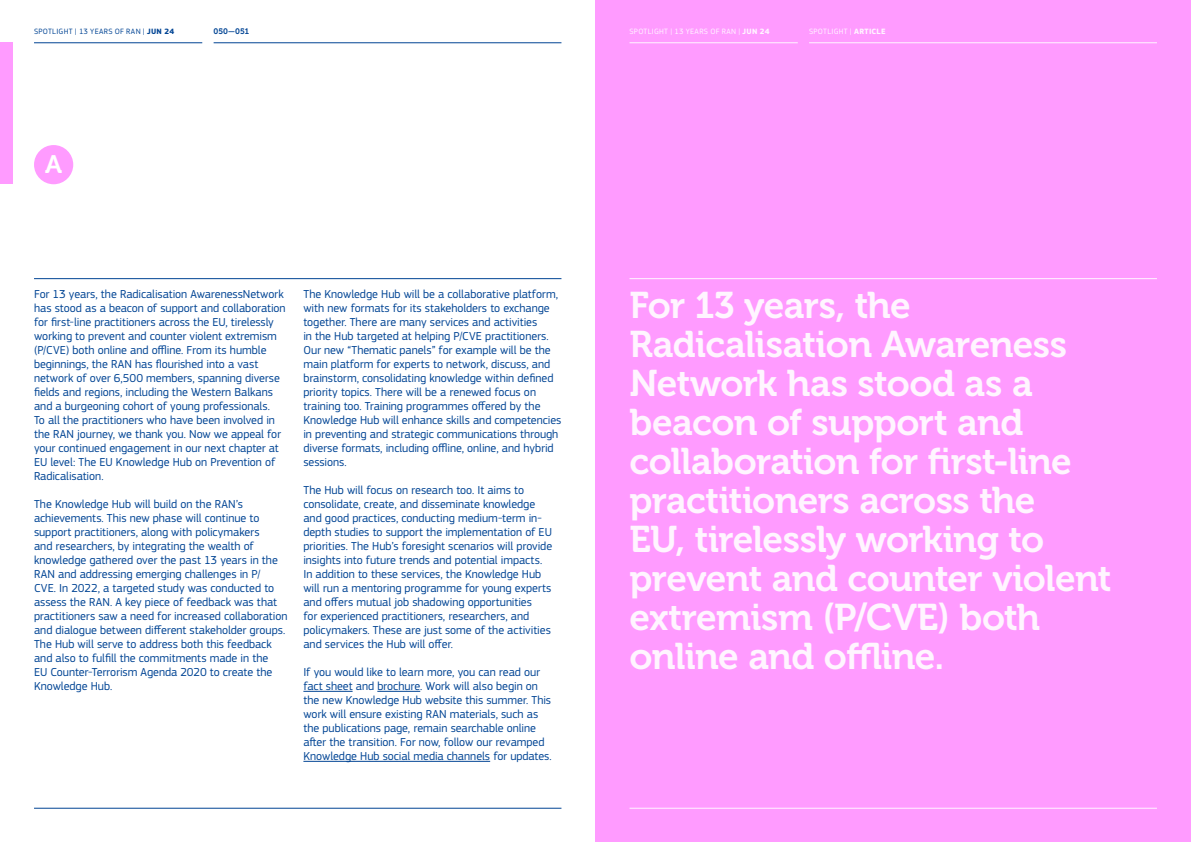
<style>
.page{position:relative;width:1191px;height:842px;background:#fff}
.page>*{position:absolute;margin:0;border:0;box-sizing:border-box;transform-origin:0 0}
.t1{font:37px/39px "Museo 700";letter-spacing:-.02em;color:#fff5ff}
.t2{font:25.2px "Museo 700";color:#fff}
.t3{font:12px/14px "EC Square Sans Pro";letter-spacing:-.005em;color:#004494}
.t4{font:8px "EC Square Sans Pro";letter-spacing:.035em;color:#fff5ff}
.t5{font:8px "EC Square Sans Pro";letter-spacing:.04em;color:#004494}
.t6{font:8px "Museo 700";color:#004494}
.s1{font-weight:700}
</style>
<div class="page">
<div style="left:595px;top:0;width:596px;height:842px;background:#ff9bff"></div>
<hr style="left:809px;top:43px;width:348px;height:1px;background:#fff5ff">
<hr style="left:629px;top:43px;width:168px;height:1px;background:#fff5ff">
<hr style="left:214px;top:43px;width:347px;height:1px;background:#004494">
<hr style="left:34px;top:43px;width:168px;height:1px;background:#004494">
<div style="left:0;top:43px;width:13px;height:141px;background:#ff9bff"></div>
<div style="left:34px;top:145px;width:39px;height:39px;background:#ff9bff;border-radius:50%"></div>
<hr style="left:629px;top:808px;width:528px;height:1px;background:#fff5ff">
<hr style="left:34px;top:808px;width:527px;height:1px;background:#004494">
<hr style="left:629px;top:278px;width:528px;height:1px;background:#fff5ff">
<hr style="left:34px;top:278px;width:527px;height:1px;background:#004494">
<hr style="left:303px;top:691px;width:49px;height:1px;background:#004494">
<hr style="left:377px;top:691px;width:43px;height:1px;background:#004494">
<hr style="left:303px;top:761px;width:187px;height:1px;background:#004494">
<p class="t6" style="left:214px;top:27px;width:37px">050—051</p>
<p class="t4" style="left:809px;top:27px;width:78px">SPOTLIGHT | <span class="s1">ARTICLE</span></p>
<p class="t5" style="left:34px;top:27px;width:142px">SPOTLIGHT | 13 YEARS OF RAN | <span class="s1">JUN 24</span></p>
<p class="t4" style="left:629px;top:27px;width:142px">SPOTLIGHT | 13 YEARS OF RAN | <span class="s1">JUN 24</span></p>
<h2 class="t2" style="left:45px;top:151px;width:18px">A</h2>
<p class="t3" style="left:34px;top:287px;width:253px">For 13 years, the Radicalisation AwarenessNetwork has stood as a beacon of support and collaboration for first-line practitioners across the EU, tirelessly working to prevent and counter violent extremism (P/CVE) both online and offline. From its humble beginnings, the RAN has flourished into a vast network of over 6,500 members, spanning diverse fields and regions, including the Western Balkans and a burgeoning cohort of young professionals.<br>To all the practitioners who have been involved in the RAN journey, we thank you. Now we appeal for your continued engagement in our next chapter at EU level: The EU Knowledge Hub on Prevention of Radicalisation.</p>
<p class="t3" style="left:34px;top:497px;width:255px">The Knowledge Hub will build on the RAN’s achievements. This new phase will continue to support practitioners, along with policymakers<br>and researchers, by integrating the wealth of knowledge gathered over the past 13 years in the RAN and addressing emerging challenges in P/<br>CVE. In 2022, a targeted study was conducted to assess the RAN. A key piece of feedback was that practitioners saw a need for increased collaboration and dialogue between different stakeholder groups.<br>The Hub will serve to address both this feedback and also to fulfill the commitments made in the<br>EU Counter-Terrorism Agenda 2020 to create the Knowledge Hub.</p>
<p class="t3" style="left:303px;top:287px;width:259px">The Knowledge Hub will be a collaborative platform, with new formats for its stakeholders to exchange together. There are many services and activities<br>in the Hub targeted at helping P/CVE practitioners.<br>Our new “Thematic panels” for example will be the main platform for experts to network, discuss, and brainstorm, consolidating knowledge within defined priority topics. There will be a renewed focus on training too. Training programmes offered by the Knowledge Hub will enhance skills and competencies in preventing and strategic communications through diverse formats, including offline, online, and hybrid sessions.</p>
<p class="t3" style="left:303px;top:483px;width:250px">The Hub will focus on research too. It aims to consolidate, create, and disseminate knowledge and good practices, conducting medium-term in&shy;depth studies to support the implementation of EU priorities. The Hub’s foresight scenarios will provide insights into future trends and potential impacts.<br>In addition to these services, the Knowledge Hub will run a mentoring programme for young experts and offers mutual job shadowing opportunities<br>for experienced practitioners, researchers, and policymakers. These are just some of the activities and services the Hub will offer.</p>
<p class="t3" style="left:303px;top:665px;width:250px">If you would like to learn more, you can read our fact sheet and brochure. Work will also begin on the new Knowledge Hub website this summer. This work will ensure existing RAN materials, such as the publications page, remain searchable online after the transition. For now, follow our revamped Knowledge Hub social media channels for updates.</p>
<p class="t1" style="left:629px;top:286px;width:483px">For 13 years, the<br>Radicalisation Awareness<br>Network has stood as a beacon of support and collaboration for first-line practitioners across the<br>EU, tirelessly working to prevent and counter violent extremism (P/CVE) both online and offline.</p>
</div>
